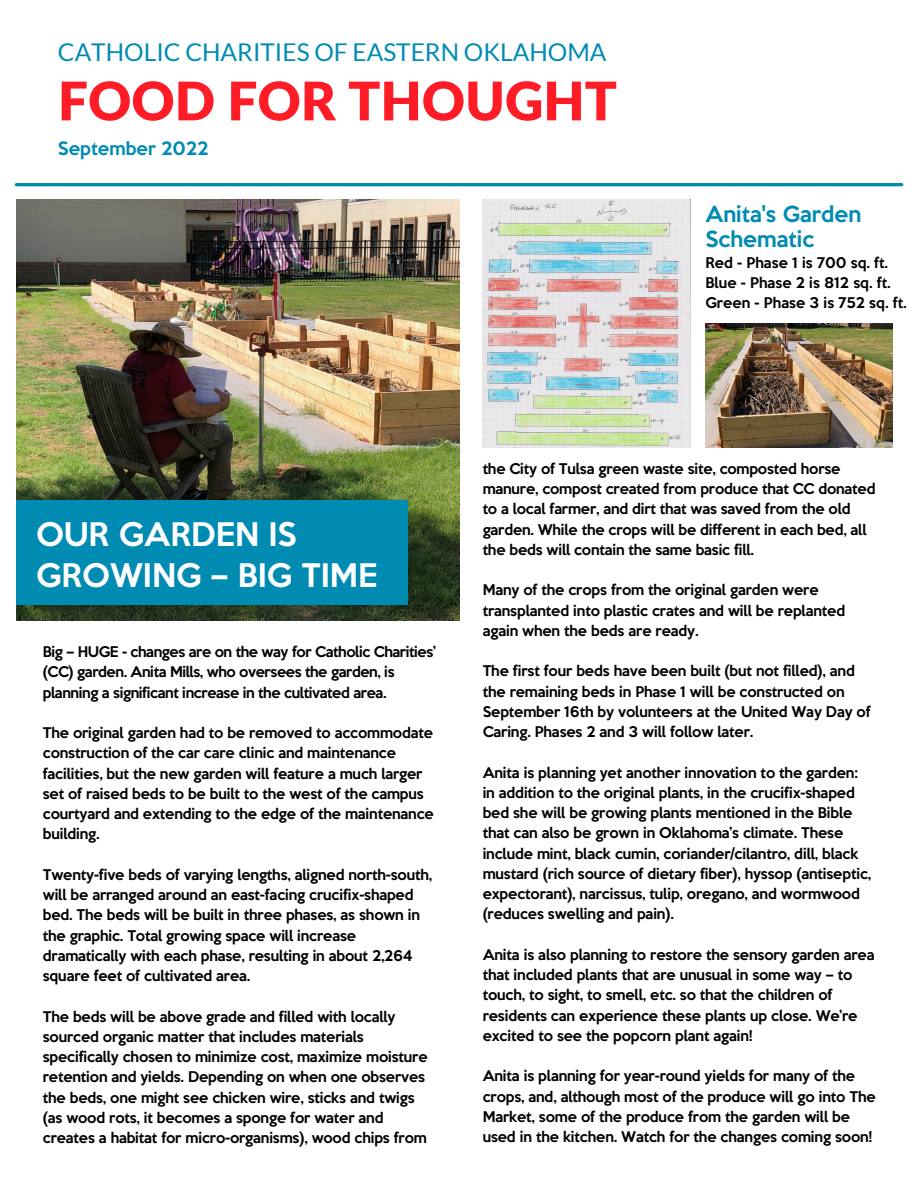
<style>
.page{position:relative;width:918px;height:1188px;background:#fff}
.page>*{position:absolute;margin:0;border:0;box-sizing:border-box;transform-origin:0 0}
.t1{font:900 53.25px "Lato Latin";color:#ff1c27}
.t2{font:33px/40.5px "Keep Calm Med";color:#fff}
.t3{font:24.45px "Lato";color:#008bb3}
.t4{font:22.5px/24.8px "Keep Calm Med";color:#008bb3}
.t5{font:18.75px "Keep Calm Med";color:#008bb3}
.t6{font:15px/20.2px "Keep Calm Med";letter-spacing:-.01em;color:#000}
</style>
<div class="page">
<img style="left:16px;top:200px;width:443px;height:421px">
<hr style="left:16px;top:183px;width:886px;height:3px;background:#008bb3">
<div style="left:16px;top:500px;width:392px;height:104px;background:#008bb3"></div>
<img style="left:483px;top:200px;width:208px;height:247px">
<img style="left:705px;top:324px;width:187px;height:123px">
<h3 class="t3" style="left:58px;top:37px;width:550px">CATHOLIC CHARITIES OF EASTERN OKLAHOMA</h3>
<h1 class="t1" style="left:58px;top:78px;width:561px">FOOD FOR THOUGHT</h1>
<p class="t5" style="left:58px;top:133px;width:152px">September 2022</p>
<h3 class="t4" style="left:705px;top:201px;width:157px">Anita's Garden<br>Schematic</h3>
<p class="t6" style="left:705px;top:251px;width:203px">Red - Phase 1 is 700 sq. ft.<br>Blue - Phase 2 is 812 sq. ft.<br>Green - Phase 3 is 752 sq. ft.</p>
<h2 class="t2" style="left:36px;top:513px;width:343px">OUR GARDEN IS<br>GROWING – BIG TIME</h2>
<p class="t6" style="left:43px;top:641px;width:394px">Big – HUGE - changes are on the way for Catholic Charities’ (CC) garden. Anita Mills, who oversees the garden, is planning a significant increase in the cultivated area.</p>
<p class="t6" style="left:43px;top:722px;width:392px">The original garden had to be removed to accommodate construction of the car care clinic and maintenance facilities, but the new garden will feature a much larger set of raised beds to be built to the west of the campus courtyard and extending to the edge of the maintenance building.</p>
<p class="t6" style="left:43px;top:864px;width:391px">Twenty-five beds of varying lengths, aligned north-south, will be arranged around an east-facing crucifix-shaped bed. The beds will be built in three phases, as shown in the graphic. Total growing space will increase dramatically with each phase, resulting in about 2,264 square feet of cultivated area.</p>
<p class="t6" style="left:43px;top:1005px;width:386px">The beds will be above grade and filled with locally sourced organic matter that includes materials specifically chosen to minimize cost, maximize moisture retention and yields. Depending on when one observes the beds, one might see chicken wire, sticks and twigs (as wood rots, it becomes a sponge for water and creates a habitat for micro-organisms), wood chips from</p>
<p class="t6" style="left:483px;top:458px;width:394px">the City of Tulsa green waste site, composted horse manure, compost created from produce that CC donated to a local farmer, and dirt that was saved from the old garden. While the crops will be different in each bed, all the beds will contain the same basic fill.</p>
<p class="t6" style="left:483px;top:579px;width:364px">Many of the crops from the original garden were transplanted into plastic crates and will be replanted again when the beds are ready.</p>
<p class="t6" style="left:483px;top:660px;width:390px">The first four beds have been built (but not filled), and the remaining beds in Phase 1 will be constructed on September 16th by volunteers at the United Way Day of Caring. Phases 2 and 3 will follow later.</p>
<p class="t6" style="left:483px;top:761px;width:390px">Anita is planning yet another innovation to the garden: in addition to the original plants, in the crucifix-shaped bed she will be growing plants mentioned in the Bible that can also be grown in Oklahoma’s climate. These include mint, black cumin, coriander/cilantro, dill, black mustard (rich source of dietary fiber), hyssop (antiseptic, expectorant), narcissus, tulip, oregano, and wormwood (reduces swelling and pain).</p>
<p class="t6" style="left:483px;top:944px;width:393px">Anita is also planning to restore the sensory garden area that included plants that are unusual in some way – to touch, to sight, to smell, etc. so that the children of residents can experience these plants up close. We’re excited to see the popcorn plant again!</p>
<p class="t6" style="left:483px;top:1065px;width:395px">Anita is planning for year-round yields for many of the crops, and, although most of the produce will go into The Market, some of the produce from the garden will be used in the kitchen. Watch for the changes coming soon!</p>
</div>
